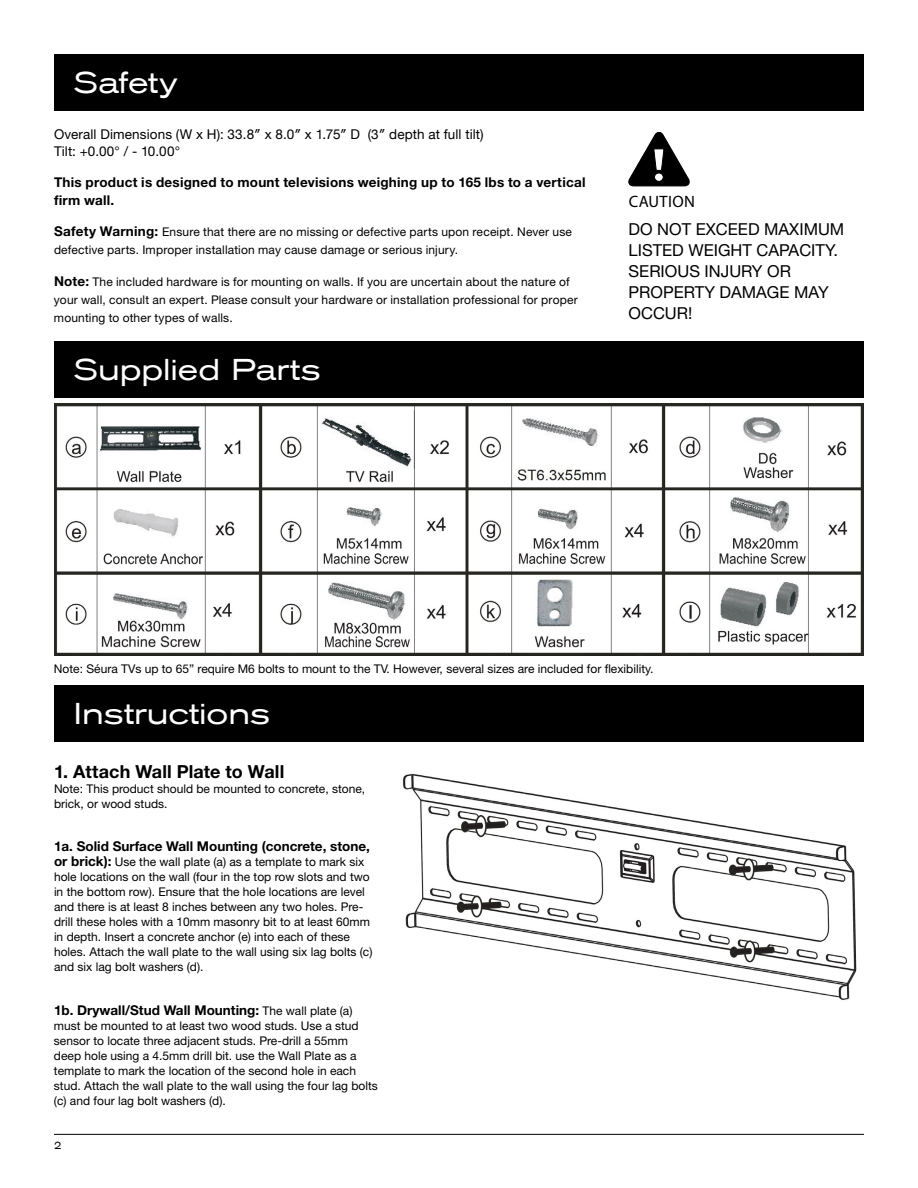
<style>
.page{position:relative;width:918px;height:1188px;background:#fff}
.page>*{position:absolute;margin:0;border:0;box-sizing:border-box;transform-origin:0 0}
.t1{font:expanded 30px "Akzidenz Grotesk BE";letter-spacing:-.005em;color:#fff}
.t2{font:700 18px "Helvetica Neue LT Std";letter-spacing:.005em;color:#000}
.t3{font:16.5px/21px "Helvetica Neue LT Std";color:#000}
.t4{font:16.5px "Myriad Pro";letter-spacing:.02em;color:#000}
.t5{font:700 13.5px "Helvetica Neue LT Std";color:#000}
.t6{font:13.5px/16.2px "Helvetica Neue LT Std";letter-spacing:.01em;color:#000}
.t7{font:700 13.5px/18px "Helvetica Neue LT Std";letter-spacing:.02em;color:#000}
.t8{font:12px/15px "Helvetica Neue LT Std";color:#000}
.t9{font:expanded 10.5px "Akzidenz Grotesk BE";color:#000}
.s1{font-family:"Helvetica Neue"}
.s2{font-weight:700;font-size:13.5px}
.s3{font-weight:400;font-size:12px}
</style>
<div class="page">
<hr style="left:54px;top:1134px;width:810px;height:1px;background:#000">
<div style="left:54px;top:54px;width:810px;height:57px;background:#000"></div>
<div style="left:54px;top:341px;width:810px;height:57px;background:#000"></div>
<div style="left:54px;top:685px;width:810px;height:57px;background:#000"></div>
<svg style="left:629px;top:132px;width:60px;height:54px"></svg>
<div style="left:655px;top:173px;width:8px;height:8px;background:#fff;border-radius:50%"></div>
<div style="left:654px;top:173px;width:9px;height:9px;border:1px solid #000;border-radius:50%"></div>
<img style="left:54px;top:404px;width:810px;height:252px">
<img style="left:403px;top:773px;width:454px;height:227px">
<h1 class="t1" style="left:74px;top:64px;width:105px">Safety</h1>
<p class="t6" style="left:54px;top:126px;width:431px">Overall Dimensions (W x H): 33.8<span class="s1">″</span> x 8.0<span class="s1">″ x 1.75″ D (3″ depth at full tilt)<br></span>Tilt: +0.00° / - 10.00°</p>
<p class="t7" style="left:54px;top:173px;width:533px">This product is designed to mount televisions weighing up to 165 lbs to a vertical firm wall.</p>
<p class="t8" style="left:54px;top:223px;width:519px;line-height:18px"><span class="s2">Safety Warning:</span> Ensure that there are no missing or defective parts upon receipt. Never use defective parts. Improper installation may cause damage or serious injury.</p>
<p class="t8" style="left:54px;top:273px;width:525px;line-height:18px"><span class="s2">Note:</span> The included hardware is for mounting on walls. If you are uncertain about the nature of your wall, consult an expert. Please consult your hardware or installation professional for proper mounting to other types of walls.</p>
<h1 class="t1" style="left:74px;top:351px;width:248px">Supplied Parts</h1>
<h3 class="t4" style="left:629px;top:191px;width:68px">CAUTION</h3>
<h3 class="t3" style="left:629px;top:218px;width:217px">DO NOT EXCEED MAXIMUM<br>LISTED WEIGHT CAPACITY.<br>SERIOUS INJURY OR<br>PROPERTY DAMAGE MAY<br>OCCUR!</h3>
<p class="t8" style="left:54px;top:661px;width:601px">Note: Séura TVs up to 65” require M6 bolts to mount to the TV. However, several sizes are included for flexibility.</p>
<h1 class="t1" style="left:74px;top:695px;width:198px">Instructions</h1>
<h2 class="t2" style="left:54px;top:760px;width:232px">1. Attach Wall Plate to Wall</h2>
<p class="t8" style="left:54px;top:781px;width:313px">Note: This product should be mounted to concrete, stone, brick, or wood studs.</p>
<p class="t5" style="left:54px;top:838px;width:317px">1a. Solid Surface Wall Mounting (concrete, stone,</p>
<p class="t8" style="left:54px;top:854px;width:320px"><span class="s2">or brick):</span> Use the wall plate (a) as a template to mark six hole locations on the wall (four in the top row slots and two in the bottom row). Ensure that the hole locations are level and there is at least 8 inches between any two holes. Pre&shy;drill these holes with a 10mm masonry bit to at least 60mm in depth. Insert a concrete anchor (e) into each of these holes. Attach the wall plate to the wall using six lag bolts (c) and six lag bolt washers (d).</p>
<p class="t5" style="left:54px;top:1001px;width:300px">1b. Drywall/Stud Wall Mounting: <span class="s3">The wall plate (a)</span></p>
<p class="t8" style="left:54px;top:1018px;width:325px">must be mounted to at least two wood studs. Use a stud sensor to locate three adjacent studs. Pre-drill a 55mm deep hole using a 4.5mm drill bit. use the Wall Plate as a template to mark the location of the second hole in each stud. Attach the wall plate to the wall using the four lag bolts (c) and four lag bolt washers (d).</p>
<p class="t9" style="left:54px;top:1138px;width:9px">2</p>
</div>
